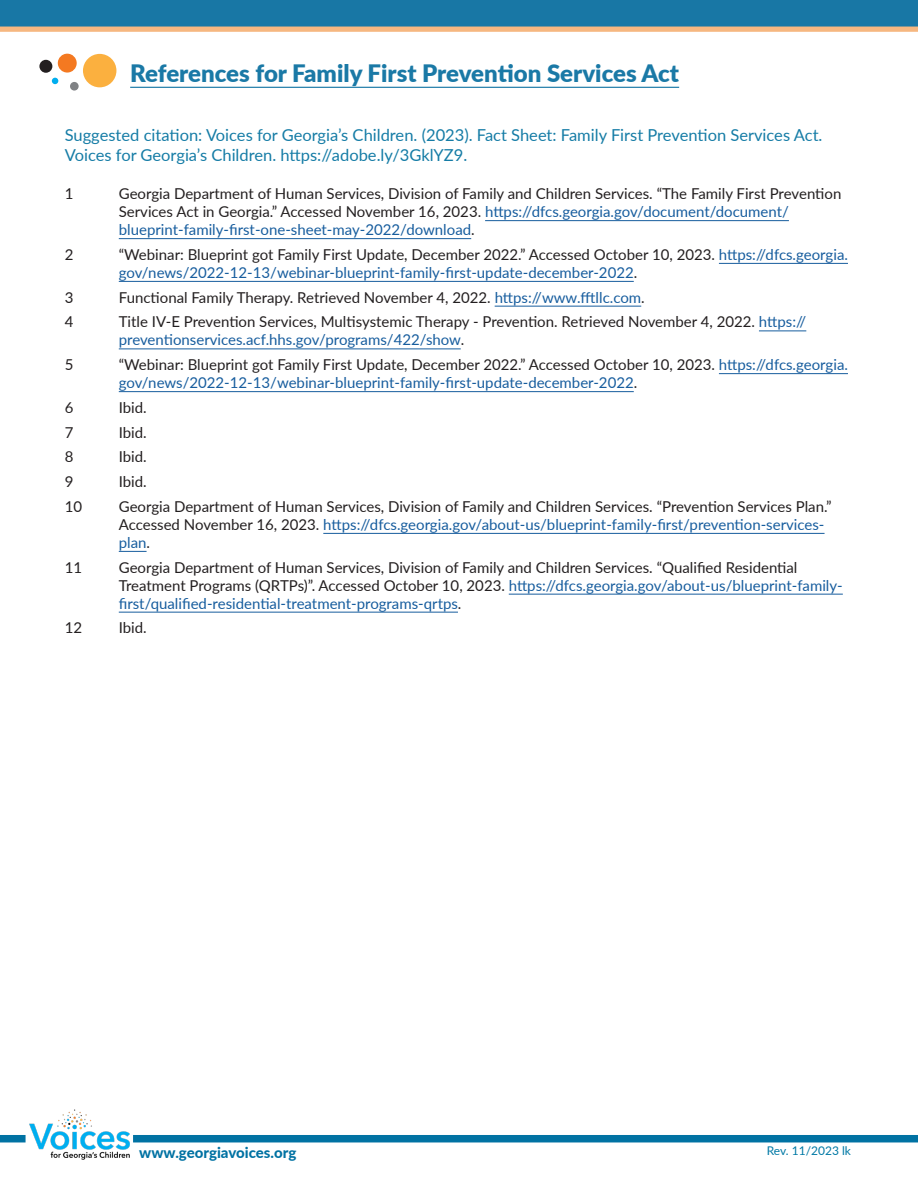
<style>
.page{position:relative;width:918px;height:1188px;background:#fff}
.page>*{position:absolute;margin:0;border:0;box-sizing:border-box;transform-origin:0 0}
.t1{font:900 24px "Lato";color:#1a79a6}
.t2{font:16.5px/19.8px "Lato";color:#157ca6}
.t3{font:15px/18px "Lato";color:#231f20}
.t4{font:15px/18px "Lato";color:#175d9e}
.t5{font:800 15px "Lato";color:#0072a3}
.t6{font:12px "Lato";color:#0079a5}
.s1{color:#175d9e}
.s2{color:#231f20}
</style>
<div class="page">
<hr style="left:485px;top:220px;width:304px;height:1px;background:#175d9e">
<hr style="left:119px;top:238px;width:352px;height:1px;background:#175d9e">
<hr style="left:719px;top:263px;width:129px;height:1px;background:#175d9e">
<hr style="left:119px;top:281px;width:515px;height:1px;background:#175d9e">
<hr style="left:495px;top:306px;width:146px;height:1px;background:#175d9e">
<hr style="left:759px;top:331px;width:47px;height:1px;background:#175d9e">
<hr style="left:119px;top:349px;width:342px;height:1px;background:#175d9e">
<hr style="left:719px;top:373px;width:129px;height:1px;background:#175d9e">
<hr style="left:119px;top:391px;width:515px;height:1px;background:#175d9e">
<hr style="left:323px;top:533px;width:502px;height:1px;background:#175d9e">
<svg style="left:119px;top:551px;width:28px;height:1px"></svg>
<hr style="left:509px;top:594px;width:334px;height:1px;background:#175d9e">
<hr style="left:119px;top:612px;width:339px;height:1px;background:#175d9e">
<div style="left:0;top:1135px;width:26px;height:7px;background:#0072a3"></div>
<div style="left:133px;top:1135px;width:785px;height:7px;background:#0072a3"></div>
<img style="left:29px;top:1109px;width:101px;height:51px">
<div style="left:0;top:2px;width:918px;height:30px;background:#f6b780"></div>
<div style="left:83px;top:54px;width:33px;height:33px;background:#fbb03f;border-radius:50%"></div>
<div style="left:58px;top:54px;width:19px;height:19px;background:#f47921;border-radius:50%"></div>
<div style="left:39px;top:60px;width:13px;height:13px;background:#231f20;border-radius:50%"></div>
<div style="left:70px;top:82px;width:9px;height:9px;background:#808285;border-radius:50%"></div>
<svg style="left:52px;top:78px;width:6px;height:6px"></svg>
<hr style="left:130px;top:87px;width:549px;height:1px;background:#1a79a6">
<div style="left:0;top:0;width:918px;height:27px;background:#1877a5"></div>
<p class="t1" style="left:130px;top:55px;width:550px">References for Family First Prevention Services Act</p>
<p class="t2" style="left:65px;top:125px;width:759px">Suggested citation: Voices for Georgia’s Children. (2023). Fact Sheet: Family First Prevention Services Act.<br>Voices for Georgia’s Children. https://adobe.ly/3GklYZ9.</p>
<p class="t3" style="left:65px;top:184px;width:10px">1</p>
<p class="t3" style="left:119px;top:184px;width:724px">Georgia Department of Human Services, Division of Family and Children Services. “The Family First Prevention<br>Services Act in Georgia.” Accessed November 16, 2023. <span class="s1">https://dfcs.georgia.gov/document/document/ blueprint-family-first-one-sheet-may-2022/download</span>.</p>
<p class="t3" style="left:65px;top:245px;width:10px">2</p>
<p class="t4" style="left:119px;top:245px;width:731px"><span class="s2">“Webinar: Blueprint got Family First Update, December 2022.” Accessed October 10, 2023.</span> https://dfcs.georgia. gov/news/2022-12-13/webinar-blueprint-family-first-update-december-2022<span class="s2">.</span></p>
<p class="t3" style="left:65px;top:288px;width:10px">3</p>
<p class="t3" style="left:119px;top:288px;width:528px">Functional Family Therapy. Retrieved November 4, 2022. <span class="s1">https://www.fftllc.com</span>.</p>
<p class="t3" style="left:65px;top:312px;width:10px">4</p>
<p class="t3" style="left:119px;top:312px;width:689px">Title IV-E Prevention Services, Multisystemic Therapy - Prevention. Retrieved November 4, 2022. <span class="s1">https:// preventionservices.acf.hhs.gov/programs/422/show</span>.</p>
<p class="t3" style="left:65px;top:355px;width:10px">5</p>
<p class="t4" style="left:119px;top:355px;width:731px"><span class="s2">“Webinar: Blueprint got Family First Update, December 2022.” Accessed October 10, 2023.</span> https://dfcs.georgia. gov/news/2022-12-13/webinar-blueprint-family-first-update-december-2022<span class="s2">.</span></p>
<p class="t3" style="left:65px;top:398px;width:10px">6</p>
<p class="t3" style="left:119px;top:398px;width:30px">Ibid.</p>
<p class="t3" style="left:65px;top:423px;width:10px">7</p>
<p class="t3" style="left:119px;top:423px;width:30px">Ibid.</p>
<p class="t3" style="left:65px;top:447px;width:10px">8</p>
<p class="t3" style="left:119px;top:447px;width:30px">Ibid.</p>
<p class="t3" style="left:65px;top:472px;width:10px">9</p>
<p class="t3" style="left:119px;top:472px;width:30px">Ibid.</p>
<p class="t3" style="left:65px;top:497px;width:19px">10</p>
<p class="t3" style="left:119px;top:497px;width:714px">Georgia Department of Human Services, Division of Family and Children Services. “Prevention Services Plan.”<br>Accessed November 16, 2023. <span class="s1">https://dfcs.georgia.gov/about-us/blueprint-family-first/prevention-services&shy;plan</span>.</p>
<p class="t3" style="left:65px;top:558px;width:19px">11</p>
<p class="t3" style="left:119px;top:558px;width:726px">Georgia Department of Human Services, Division of Family and Children Services. “Qualified Residential<br>Treatment Programs (QRTPs)”. Accessed October 10, 2023. <span class="s1">https://dfcs.georgia.gov/about-us/blueprint-family&shy;first/qualified-residential-treatment-programs-qrtps</span>.</p>
<p class="t3" style="left:65px;top:618px;width:19px">12</p>
<p class="t3" style="left:119px;top:618px;width:30px">Ibid.</p>
<p class="t5" style="left:139px;top:1141px;width:159px">www.georgiavoices.org</p>
<p class="t6" style="left:767px;top:1142px;width:86px">Rev. 11/2023 lk</p>
</div>
